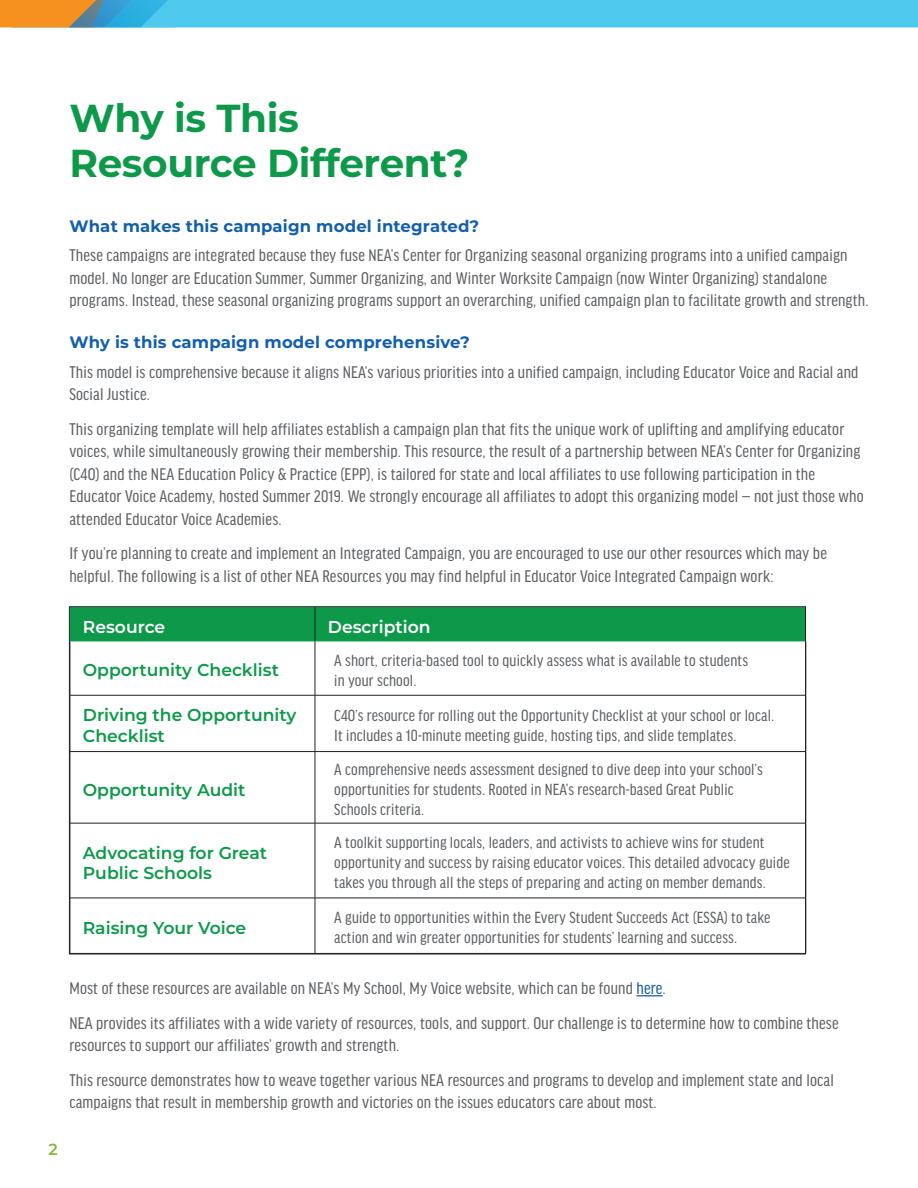
<style>
.page{position:relative;width:918px;height:1188px;background:#fff}
.page>*{position:absolute;margin:0;border:0;box-sizing:border-box;transform-origin:0 0}
.t1{font:700 39px/45px "Montserrat";letter-spacing:-.01em;color:#0e994a}
.t2{font:condensed 18px/22.5px "Good Headline Pro";letter-spacing:.01em;color:#5d5f62}
.t3{font:condensed 17.25px/20.1px "Good Headline Pro";letter-spacing:.01em;color:#5d5f62}
.t4{font:600 17.25px/20.7px "Montserrat";color:#0e994a}
.t5{font:600 17.25px "Montserrat";color:#fff}
.t6{font:700 16.5px "Montserrat";letter-spacing:.01em;color:#135fab}
.t7{font:600 16.05px "Montserrat";color:#85bb3f}
.s1{color:#175d9e}
</style>
<div class="page">
<svg style="left:0;top:0;width:918px;height:27px;background:#5bbfd7"></svg>
<svg style="left:636px;top:995px;width:27px;height:1px"></svg>
<div style="left:71px;top:608px;width:733px;height:33px;background:#0e994a"></div>
<hr style="left:315px;top:607px;width:1px;height:34px;background:#231f20">
<hr style="left:315px;top:641px;width:1px;height:54px;background:#231f20">
<hr style="left:70px;top:695px;width:245px;height:1px;background:#231f20">
<hr style="left:315px;top:695px;width:491px;height:1px;background:#231f20">
<hr style="left:315px;top:695px;width:1px;height:56px;background:#231f20">
<hr style="left:70px;top:751px;width:245px;height:1px;background:#231f20">
<hr style="left:315px;top:751px;width:491px;height:1px;background:#231f20">
<hr style="left:315px;top:752px;width:1px;height:71px;background:#231f20">
<hr style="left:70px;top:823px;width:245px;height:1px;background:#231f20">
<hr style="left:315px;top:823px;width:491px;height:1px;background:#231f20">
<hr style="left:315px;top:823px;width:1px;height:75px;background:#231f20">
<hr style="left:70px;top:898px;width:245px;height:1px;background:#231f20">
<hr style="left:315px;top:898px;width:491px;height:1px;background:#231f20">
<hr style="left:315px;top:898px;width:1px;height:55px;background:#231f20">
<p class="t1" style="left:69px;top:93px;width:402px">Why is This<br>Resource Different?</p>
<p class="t6" style="left:69px;top:214px;width:411px">What makes this campaign model integrated?</p>
<p class="t2" style="left:69px;top:244px;width:801px">These campaigns are integrated because they fuse NEA’s Center for Organizing seasonal organizing programs into a unified campaign model. No longer are Education Summer, Summer Organizing, and Winter Worksite Campaign (now Winter Organizing) standalone programs. Instead, these seasonal organizing programs support an overarching, unified campaign plan to facilitate growth and strength.</p>
<p class="t6" style="left:69px;top:331px;width:402px">Why is this campaign model comprehensive?</p>
<p class="t2" style="left:69px;top:361px;width:791px">This model is comprehensive because it aligns NEA’s various priorities into a unified campaign, including Educator Voice and Racial and<br>Social Justice.</p>
<p class="t2" style="left:69px;top:418px;width:796px">This organizing template will help affiliates establish a campaign plan that fits the unique work of uplifting and amplifying educator voices, while simultaneously growing their membership. This resource, the result of a partnership between NEA’s Center for Organizing (C4O) and the NEA Education Policy &amp; Practice (EPP), is tailored for state and local affiliates to use following participation in the Educator Voice Academy, hosted Summer 2019. We strongly encourage all affiliates to adopt this organizing model — not just those who attended Educator Voice Academies.</p>
<p class="t2" style="left:69px;top:542px;width:759px">If you’re planning to create and implement an Integrated Campaign, you are encouraged to use our other resources which may be helpful. The following is a list of other NEA Resources you may find helpful in Educator Voice Integrated Campaign work:</p>
<p class="t5" style="left:83px;top:614px;width:84px">Resource</p>
<p class="t5" style="left:328px;top:614px;width:104px">Description</p>
<p class="t4" style="left:83px;top:659px;width:198px">Opportunity Checklist</p>
<p class="t3" style="left:334px;top:650px;width:415px">A short, criteria-based tool to quickly assess what is available to students in your school.</p>
<p class="t4" style="left:83px;top:704px;width:215px">Driving the Opportunity<br>Checklist</p>
<p class="t3" style="left:334px;top:705px;width:441px">C4O’s resource for rolling out the Opportunity Checklist at your school or local.<br>It includes a 10-minute meeting guide, hosting tips, and slide templates.</p>
<p class="t4" style="left:83px;top:778px;width:164px">Opportunity Audit</p>
<p class="t3" style="left:334px;top:759px;width:430px">A comprehensive needs assessment designed to dive deep into your school’s opportunities for students. Rooted in NEA’s research-based Great Public<br>Schools criteria.</p>
<p class="t4" style="left:83px;top:841px;width:186px">Advocating for Great<br>Public Schools</p>
<p class="t3" style="left:334px;top:832px;width:457px">A toolkit supporting locals, leaders, and activists to achieve wins for student opportunity and success by raising educator voices. This detailed advocacy guide takes you through all the steps of preparing and acting on member demands.</p>
<p class="t4" style="left:83px;top:917px;width:165px">Raising Your Voice</p>
<p class="t3" style="left:334px;top:908px;width:438px">A guide to opportunities within the Every Student Succeeds Act (ESSA) to take action and win greater opportunities for students’ learning and success.</p>
<p class="t2" style="left:69px;top:977px;width:598px">Most of these resources are available on NEA’s My School, My Voice website, which can be found <span class="s1">here</span>.</p>
<p class="t2" style="left:69px;top:1012px;width:771px">NEA provides its affiliates with a wide variety of resources, tools, and support. Our challenge is to determine how to combine these resources to support our affiliates’ growth and strength.</p>
<p class="t2" style="left:69px;top:1069px;width:766px">This resource demonstrates how to weave together various NEA resources and programs to develop and implement state and local campaigns that result in membership growth and victories on the issues educators care about most.</p>
<p class="t7" style="left:49px;top:1138px;width:11px">2</p>
</div>
